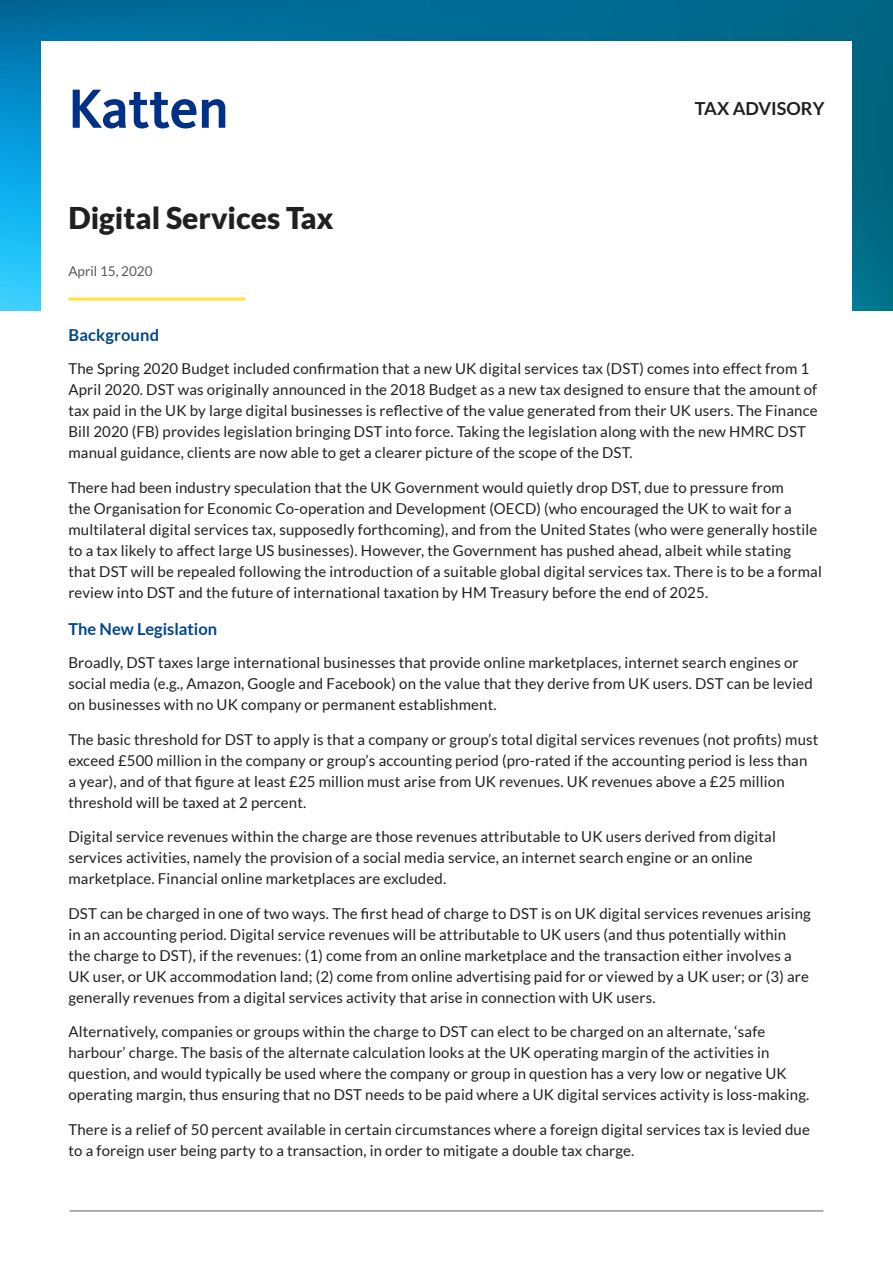
<style>
.page{position:relative;width:893px;height:1263px;background:#fff}
.page>*{position:absolute;margin:0;border:0;box-sizing:border-box;transform-origin:0 0}
.t1{font:900 30px "Lato";color:#231f20}
.t2{font:700 18px "Lato";color:#231f20}
.SubHeads{font:700 16.5px "Lato";color:#01468c}
.t3{font:15px/21px "Lato";letter-spacing:.01em;color:#231f20}
.Alpha{font:13.5px "Lato";color:#57585a}
</style>
<div class="page">
<img style="left:0;top:0;width:893px;height:311px">
<div style="left:41px;top:41px;width:810px;height:328px;background:#fff"></div>
<svg style="left:73px;top:90px;width:152px;height:38px"></svg>
<hr style="left:68px;top:298px;width:177px;height:3px;background:#ffe23a">
<hr style="left:70px;top:1210px;width:753px;height:2px;background:#91959d">
<p class="t1" style="left:68px;top:201px;width:267px">Digital Services Tax</p>
<p class="Alpha" style="left:68px;top:263px;width:86px">April 15, 2020</p>
<p class="t2" style="left:695px;top:99px;width:131px">TAX ADVISORY</p>
<p class="SubHeads" style="left:68px;top:326px;width:92px">Background</p>
<p class="t3" style="left:68px;top:358px;width:751px">The Spring 2020 Budget included confirmation that a new UK digital services tax (DST) comes into effect from 1<br>April 2020. DST was originally announced in the 2018 Budget as a new tax designed to ensure that the amount of tax paid in the UK by large digital businesses is reflective of the value generated from their UK users. The Finance Bill 2020 (FB) provides legislation bringing DST into force. Taking the legislation along with the new HMRC DST manual guidance, clients are now able to get a clearer picture of the scope of the DST.</p>
<p class="t3" style="left:68px;top:476px;width:755px">There had been industry speculation that the UK Government would quietly drop DST, due to pressure from<br>the Organisation for Economic Co-operation and Development (OECD) (who encouraged the UK to wait for a multilateral digital services tax, supposedly forthcoming), and from the United States (who were generally hostile to a tax likely to affect large US businesses). However, the Government has pushed ahead, albeit while stating that DST will be repealed following the introduction of a suitable global digital services tax. There is to be a formal review into DST and the future of international taxation by HM Treasury before the end of 2025.</p>
<p class="SubHeads" style="left:68px;top:620px;width:150px">The New Legislation</p>
<p class="t3" style="left:68px;top:652px;width:746px">Broadly, DST taxes large international businesses that provide online marketplaces, internet search engines or social media (e.g., Amazon, Google and Facebook) on the value that they derive from UK users. DST can be levied on businesses with no UK company or permanent establishment.</p>
<p class="t3" style="left:68px;top:728px;width:751px">The basic threshold for DST to apply is that a company or group’s total digital services revenues (not profits) must exceed £500 million in the company or group’s accounting period (pro-rated if the accounting period is less than a year), and of that figure at least £25 million must arise from UK revenues. UK revenues above a £25 million threshold will be taxed at 2 percent.</p>
<p class="t3" style="left:68px;top:826px;width:709px">Digital service revenues within the charge are those revenues attributable to UK users derived from digital services activities, namely the provision of a social media service, an internet search engine or an online marketplace. Financial online marketplaces are excluded.</p>
<p class="t3" style="left:68px;top:902px;width:744px">DST can be charged in one of two ways. The first head of charge to DST is on UK digital services revenues arising in an accounting period. Digital service revenues will be attributable to UK users (and thus potentially within the charge to DST), if the revenues: (1) come from an online marketplace and the transaction either involves a UK user, or UK accommodation land; (2) come from online advertising paid for or viewed by a UK user; or (3) are generally revenues from a digital services activity that arise in connection with UK users.</p>
<p class="t3" style="left:68px;top:1021px;width:742px">Alternatively, companies or groups within the charge to DST can elect to be charged on an alternate, ‘safe harbour’ charge. The basis of the alternate calculation looks at the UK operating margin of the activities in question, and would typically be used where the company or group in question has a very low or negative UK operating margin, thus ensuring that no DST needs to be paid where a UK digital services activity is loss-making.</p>
<p class="t3" style="left:68px;top:1118px;width:743px">There is a relief of 50 percent available in certain circumstances where a foreign digital services tax is levied due to a foreign user being party to a transaction, in order to mitigate a double tax charge.</p>
</div>
